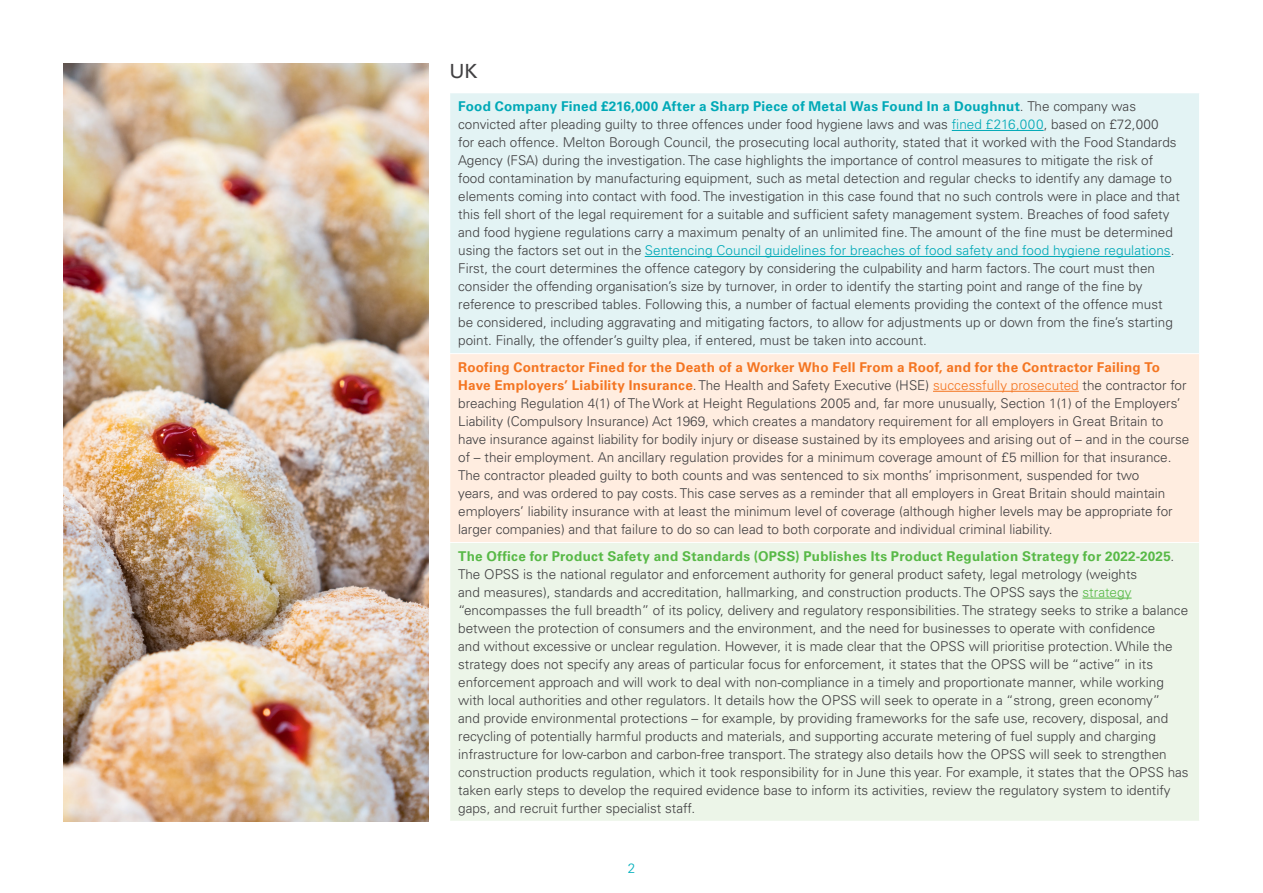
<style>
.page{position:relative;width:1263px;height:893px;background:#fff}
.page>*{position:absolute;margin:0;border:0;box-sizing:border-box;transform-origin:0 0}
.t1{font:19.5px "Univers LTCYR 55 Roman";color:#414042}
.t2{font:300 13.5px/18px "Univers LTCYR 45";color:#414042}
.t3{font:700 13.5px "Univers LTCYR 65";letter-spacing:.015em;color:#58b947}
.t4{font:700 13.5px "Univers LTCYR 65";letter-spacing:.015em;color:#f47521}
.t5{font:700 13.5px "Univers LTCYR 65";letter-spacing:.015em;color:#00a9b7}
.t6{font:300 13.5px "Univers LTCYR 45";color:#00afbc}
.s1{font-family:"Univers LTCYR 45";font-weight:300;color:#414042}
.s2{color:#00a9b7}
.s3{font-family:"Univers LTCYR 65";font-weight:700;color:#f47521}
.s4{color:#f47521}
.s5{color:#58b947}
</style>
<div class="page">
<div style="left:450px;top:93px;width:749px;height:261px;background:#e3f3f4"></div>
<div style="left:450px;top:354px;width:749px;height:188px;background:#ffede0"></div>
<div style="left:450px;top:542px;width:749px;height:279px;background:#ecf5e8"></div>
<hr style="left:449px;top:353px;width:751px;height:1px;background:#fff">
<hr style="left:449px;top:542px;width:751px;height:1px;background:#fff">
<hr style="left:952px;top:130px;width:92px;height:1px;background:#00a9b7">
<hr style="left:645px;top:256px;width:526px;height:1px;background:#00a9b7">
<hr style="left:933px;top:391px;width:146px;height:1px;background:#f47521">
<hr style="left:1082px;top:598px;width:49px;height:1px;background:#58b947">
<img style="left:64px;top:64px;width:364px;height:758px">
<h1 class="t1" style="left:449px;top:57px;width:30px">UK</h1>
<p class="t5" style="left:458px;top:97px;width:679px">Food Company Fined £216,000 After a Sharp Piece of Metal Was Found In a Doughnut<span class="s1">. The company was</span></p>
<p class="t2" style="left:458px;top:115px;width:723px">convicted after pleading guilty to three offences under food hygiene laws and was <span class="s2">fined £216,000</span>, based on £72,000<br>for each offence. Melton Borough Council, the prosecuting local authority, stated that it worked with the Food Standards Agency (FSA) during the investigation. The case highlights the importance of control measures to mitigate the risk of food contamination by manufacturing equipment, such as metal detection and regular checks to identify any damage to elements coming into contact with food. The investigation in this case found that no such controls were in place and that this fell short of the legal requirement for a suitable and sufficient safety management system. Breaches of food safety and food hygiene regulations carry a maximum penalty of an unlimited fine. The amount of the fine must be determined using the factors set out in the <span class="s2">Sentencing Council guidelines for breaches of food safety and food hygiene regulations</span>.<br>First, the court determines the offence category by considering the culpability and harm factors. The court must then consider the offending organisation’s size by turnover, in order to identify the starting point and range of the fine by reference to prescribed tables. Following this, a number of factual elements providing the context of the offence must be considered, including aggravating and mitigating factors, to allow for adjustments up or down from the fine’s starting point. Finally, the offender’s guilty plea, if entered, must be taken into account.</p>
<p class="t4" style="left:458px;top:358px;width:703px">Roofing Contractor Fined for the Death of a Worker Who Fell From a Roof, and for the Contractor Failing To</p>
<p class="t2" style="left:458px;top:376px;width:733px"><span class="s3">Have Employers’ Liability Insurance</span>. The Health and Safety Executive (HSE) <span class="s4">successfully prosecuted</span> the contractor for breaching Regulation 4(1) of The Work at Height Regulations 2005 and, far more unusually, Section 1(1) of the Employers’ Liability (Compulsory Insurance) Act 1969, which creates a mandatory requirement for all employers in Great Britain to have insurance against liability for bodily injury or disease sustained by its employees and arising out of – and in the course of – their employment. An ancillary regulation provides for a minimum coverage amount of £5 million for that insurance.<br>The contractor pleaded guilty to both counts and was sentenced to six months’ imprisonment, suspended for two<br>years, and was ordered to pay costs. This case serves as a reminder that all employers in Great Britain should maintain employers’ liability insurance with at least the minimum level of coverage (although higher levels may be appropriate for larger companies) and that failure to do so can lead to both corporate and individual criminal liability.</p>
<p class="t3" style="left:458px;top:546px;width:717px">The Office for Product Safety and Standards (OPSS) Publishes Its Product Regulation Strategy for 2022-2025<span class="s1">.</span></p>
<p class="t2" style="left:458px;top:565px;width:732px">The OPSS is the national regulator and enforcement authority for general product safety, legal metrology (weights<br>and measures), standards and accreditation, hallmarking, and construction products. The OPSS says the <span class="s5">strategy </span>“encompasses the full breadth” of its policy, delivery and regulatory responsibilities. The strategy seeks to strike a balance between the protection of consumers and the environment, and the need for businesses to operate with confidence<br>and without excessive or unclear regulation. However, it is made clear that the OPSS will prioritise protection. While the strategy does not specify any areas of particular focus for enforcement, it states that the OPSS will be “active” in its enforcement approach and will work to deal with non-compliance in a timely and proportionate manner, while working with local authorities and other regulators. It details how the OPSS will seek to operate in a “strong, green economy”<br>and provide environmental protections – for example, by providing frameworks for the safe use, recovery, disposal, and recycling of potentially harmful products and materials, and supporting accurate metering of fuel supply and charging infrastructure for low-carbon and carbon-free transport. The strategy also details how the OPSS will seek to strengthen construction products regulation, which it took responsibility for in June this year. For example, it states that the OPSS has taken early steps to develop the required evidence base to inform its activities, review the regulatory system to identify gaps, and recruit further specialist staff.</p>
<p class="t6" style="left:628px;top:859px;width:9px">2</p>
</div>
